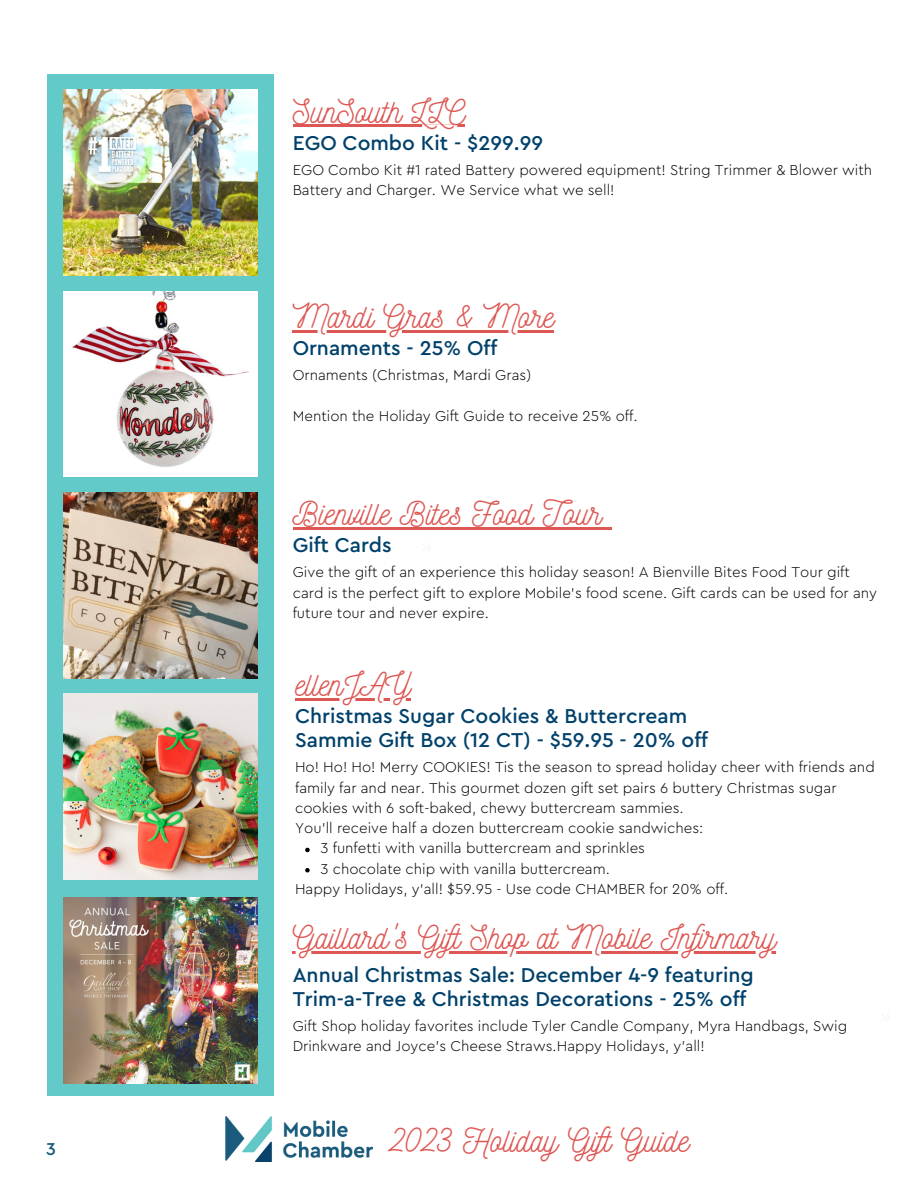
<style>
.page{position:relative;width:918px;height:1188px;background:#fff}
.page>*{position:absolute;margin:0;border:0;box-sizing:border-box;transform-origin:0 0}
.t1{font:33.45px "Nickainley";color:#dd5854}
.t2{font:33px "Nickainley";color:#dd5854}
.t3{font:500 21px/23.7px "Cera Pro";color:#00416b}
.t4{font:500 18px "Cera Pro";color:#185a7d}
.t5{font:300 15px/20.2px "Cera Pro";color:#000}
</style>
<div class="page">
<div style="left:48px;top:74px;width:226px;height:1022px;background:#62cbc9"></div>
<img style="left:64px;top:291px;width:193px;height:186px">
<img style="left:64px;top:492px;width:193px;height:186px">
<img style="left:64px;top:90px;width:193px;height:186px">
<img style="left:64px;top:694px;width:193px;height:185px">
<svg style="left:422px;top:140px;width:9px;height:9px"></svg>
<hr style="left:293px;top:125px;width:172px;height:2px;background:#dd5854">
<svg style="left:422px;top:341px;width:9px;height:9px"></svg>
<svg style="left:422px;top:543px;width:9px;height:8px"></svg>
<hr style="left:293px;top:527px;width:309px;height:3px;background:#dd5854">
<svg style="left:602px;top:527px;width:10px;height:3px"></svg>
<svg style="left:424px;top:741px;width:9px;height:9px"></svg>
<hr style="left:295px;top:698px;width:115px;height:3px;background:#dd5854">
<svg style="left:305px;top:848px;width:5px;height:4px"></svg>
<svg style="left:305px;top:868px;width:5px;height:4px"></svg>
<img style="left:226px;top:1117px;width:146px;height:45px">
<hr style="left:293px;top:330px;width:261px;height:2px;background:#dd5854">
<svg style="left:881px;top:1013px;width:8px;height:9px"></svg>
<svg style="left:401px;top:967px;width:8px;height:9px"></svg>
<img style="left:64px;top:898px;width:193px;height:186px">
<hr style="left:293px;top:951px;width:483px;height:2px;background:#dd5854">
<p class="t4" style="left:46px;top:1141px;width:11px">3</p>
<p class="t2" style="left:293px;top:90px;width:173px">SunSouth LLC</p>
<p class="t3" style="left:293px;top:131px;width:252px">EGO Combo Kit - $299.99</p>
<p class="t5" style="left:293px;top:160px;width:581px">EGO Combo Kit #1 rated Battery powered equipment! String Trimmer &amp; Blower with<br>Battery and Charger. We Service what we sell!</p>
<p class="t2" style="left:293px;top:295px;width:263px">Mardi Gras &amp; More</p>
<p class="t3" style="left:293px;top:337px;width:206px">Ornaments - 25% Off</p>
<p class="t5" style="left:293px;top:366px;width:240px">Ornaments (Christmas, Mardi Gras)</p>
<p class="t5" style="left:293px;top:406px;width:346px">Mention the Holiday Gift Guide to receive 25% off.</p>
<p class="t2" style="left:293px;top:492px;width:310px">Bienville Bites Food Tour</p>
<p class="t3" style="left:293px;top:534px;width:101px">Gift Cards</p>
<p class="t5" style="left:293px;top:563px;width:586px">Give the gift of an experience this holiday season! A Bienville Bites Food Tour gift card is the perfect gift to explore Mobile’s food scene. Gift cards can be used for any future tour and never expire.</p>
<p class="t2" style="left:295px;top:663px;width:117px">ellenJAY</p>
<p class="t3" style="left:295px;top:705px;width:414px">Christmas Sugar Cookies &amp; Buttercream<br>Sammie Gift Box (12 CT) - $59.95 - 20% off</p>
<p class="t5" style="left:295px;top:758px;width:581px">Ho! Ho! Ho! Merry COOKIES! Tis the season to spread holiday cheer with friends and family far and near. This gourmet dozen gift set pairs 6 buttery Christmas sugar cookies with 6 soft-baked, chewy buttercream sammies.</p>
<p class="t5" style="left:295px;top:818px;width:410px">You'll receive half a dozen buttercream cookie sandwiches:</p>
<p class="t5" style="left:321px;top:839px;width:326px">3 funfetti with vanilla buttercream and sprinkles</p>
<p class="t5" style="left:321px;top:859px;width:291px">3 chocolate chip with vanilla buttercream.</p>
<p class="t5" style="left:295px;top:879px;width:435px">Happy Holidays, y’all! $59.95 - Use code CHAMBER for 20% off.</p>
<p class="t2" style="left:293px;top:916px;width:485px">Gaillard's Gift Shop at Mobile Infirmary</p>
<p class="t3" style="left:293px;top:964px;width:463px">Annual Christmas Sale: December 4-9 featuring<br>Trim-a-Tree &amp; Christmas Decorations - 25% off</p>
<p class="t5" style="left:293px;top:1016px;width:556px">Gift Shop holiday favorites include Tyler Candle Company, Myra Handbags, Swig<br>Drinkware and Joyce's Cheese Straws.Happy Holidays, y’all!</p>
<p class="t1" style="left:391px;top:1118px;width:299px">2023 Holiday Gift Guide</p>
</div>
